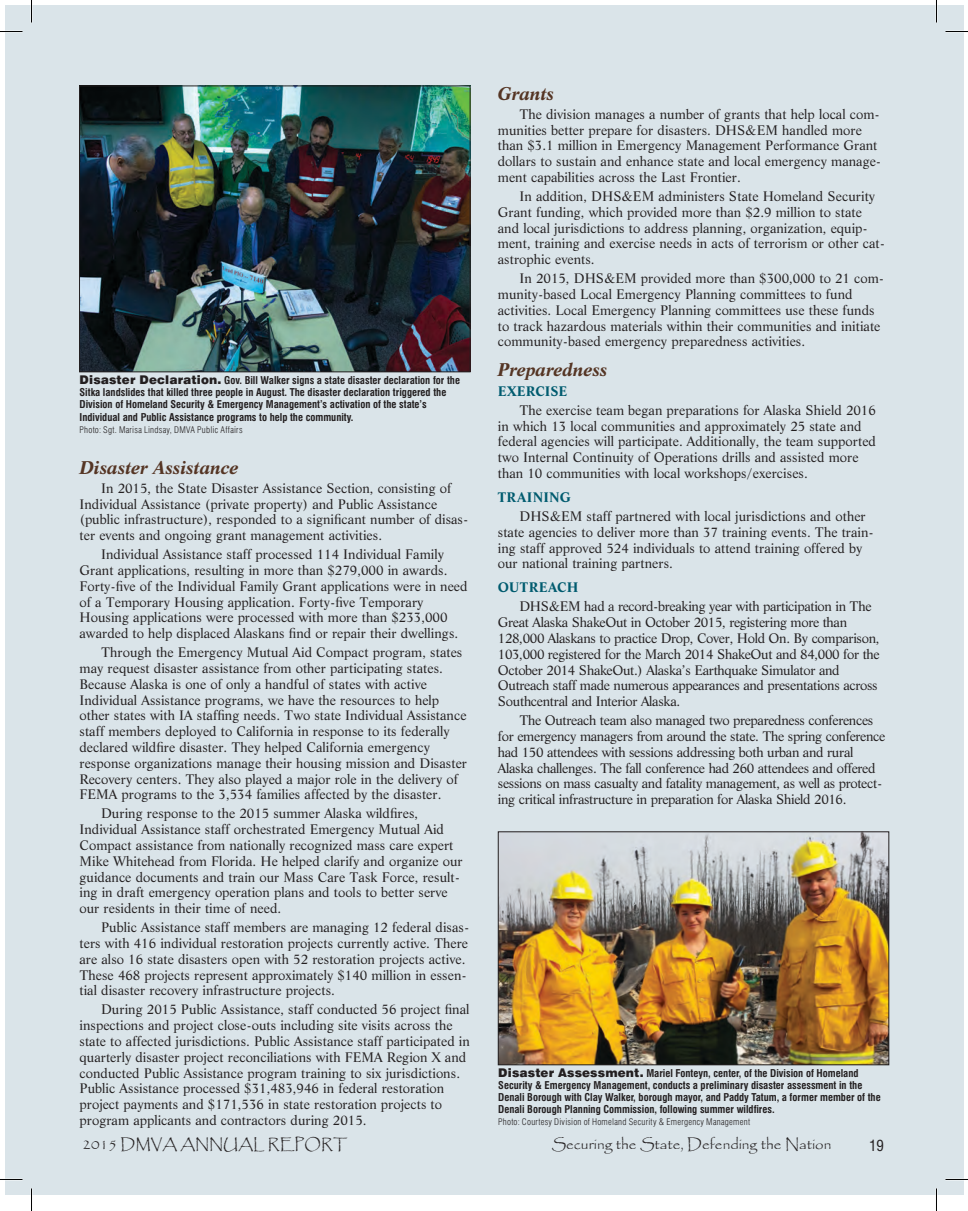
<style>
.page{position:relative;width:968px;height:1211px;background:#fff}
.page>*{position:absolute;margin:0;border:0;box-sizing:border-box;transform-origin:0 0}
.t1{font:italic 700 18px "Life BT";letter-spacing:-.01em;color:#553524}
.t2{font:15px "Papyrus";color:#231f20}
.t3{font:condensed 15px "Swiss 721 BT";color:#231f20}
.t4{font:13.5px/15.8px "Life BT";color:#231f20}
.t5{font:13.5px/15.8px "Life BT";letter-spacing:-.025em;color:#231f20}
.t6{font:700 13.5px "Life BT";letter-spacing:.015em;color:#005b6f}
.t7{font:700 13.5px "Life BT";letter-spacing:-.005em;color:#005b6f}
._3_Cutline{font:700 condensed 10.5px/12px "Swiss 721 BT";color:#231f20}
._3_Cutline-2{font:300 condensed 9px "Swiss 721 BT";letter-spacing:.03em;color:#231f20}
.s1{font-weight:900;font-stretch:normal;font-size:12px}
</style>
<div class="page">
<div style="left:4px;top:5px;width:959px;height:1189px;background:#dae4e9"></div>
<img style="left:81px;top:88px;width:387px;height:282px">
<div style="left:79px;top:86px;width:391px;height:286px;border:1px solid #231f20"></div>
<img style="left:500px;top:833px;width:387px;height:230px">
<div style="left:498px;top:831px;width:391px;height:234px;border:1px solid #231f20"></div>
<hr style="left:0;top:1178px;width:22px;height:2px;background:#fff">
<hr style="left:945px;top:1178px;width:23px;height:2px;background:#fff">
<hr style="left:935px;top:0;width:2px;height:22px;background:#fff">
<hr style="left:935px;top:1188px;width:2px;height:22px;background:#fff">
<svg style="left:0;top:31px;width:22px;height:1px"></svg>
<svg style="left:945px;top:31px;width:23px;height:1px"></svg>
<svg style="left:0;top:1179px;width:22px;height:1px"></svg>
<svg style="left:945px;top:1179px;width:23px;height:1px"></svg>
<svg style="left:31px;top:0;width:1px;height:22px"></svg>
<svg style="left:31px;top:1188px;width:1px;height:22px"></svg>
<svg style="left:936px;top:0;width:1px;height:22px"></svg>
<svg style="left:936px;top:1188px;width:1px;height:22px"></svg>
<p class="_3_Cutline" style="left:79px;top:375px;width:382px"><span class="s1">Disaster Declaration.</span> Gov. Bill Walker signs a state disaster declaration for the Sitka landslides that killed three people in August. The disaster declaration triggered the Division of Homeland Security &amp; Emergency Management’s activation of the state’s Individual and Public Assistance programs to help the community.</p>
<p class="_3_Cutline-2" style="left:79px;top:424px;width:164px">Photo: Sgt. Marisa Lindsay, DMVA Public Affairs</p>
<p class="t1" style="left:79px;top:455px;width:161px">Disaster Assistance</p>
<p class="t4" style="left:79px;top:479px;width:390px;text-indent:22px">In 2015, the State Disaster Assistance Section, consisting of Individual Assistance (private property) and Public Assistance (public infrastructure), responded to a significant number of disas&shy;ter events and ongoing grant management activities.</p>
<p class="t4" style="left:79px;top:546px;width:389px;text-indent:22px">Individual Assistance staff processed 114 Individual Family Grant applications, resulting in more than $279,000 in awards.<br>Forty-five of the Individual Family Grant applications were in need of a Temporary Housing application. Forty-five Temporary Housing applications were processed with more than $233,000 awarded to help displaced Alaskans find or repair their dwellings.</p>
<p class="t4" style="left:79px;top:644px;width:389px;text-indent:22px">Through the Emergency Mutual Aid Compact program, states may request disaster assistance from other participating states.<br>Because Alaska is one of only a handful of states with active Individual Assistance programs, we have the resources to help other states with IA staffing needs. Two state Individual Assistance staff members deployed to California in response to its federally declared wildfire disaster. They helped California emergency response organizations manage their housing mission and Disaster Recovery centers. They also played a major role in the delivery of FEMA programs to the 3,534 families affected by the disaster.</p>
<p class="t4" style="left:79px;top:805px;width:385px;text-indent:22px">During response to the 2015 summer Alaska wildfires, Individual Assistance staff orchestrated Emergency Mutual Aid Compact assistance from nationally recognized mass care expert Mike Whitehead from Florida. He helped clarify and organize our guidance documents and train our Mass Care Task Force, result&shy;ing in draft emergency operation plans and tools to better serve our residents in their time of need.</p>
<p class="t4" style="left:79px;top:919px;width:391px;text-indent:22px">Public Assistance staff members are managing 12 federal disas&shy;ters with 416 individual restoration projects currently active. There are also 16 state disasters open with 52 restoration projects active.<br>These 468 projects represent approximately $140 million in essen&shy;tial disaster recovery infrastructure projects.</p>
<p class="t4" style="left:79px;top:1001px;width:392px;text-indent:22px">During 2015 Public Assistance, staff conducted 56 project final inspections and project close-outs including site visits across the state to affected jurisdictions. Public Assistance staff participated in quarterly disaster project reconciliations with FEMA Region X and conducted Public Assistance program training to six jurisdictions.<br>Public Assistance processed $31,483,946 in federal restoration project payments and $171,536 in state restoration projects to program applicants and contractors during 2015.</p>
<p class="t1" style="left:498px;top:81px;width:58px">Grants</p>
<p class="t4" style="left:498px;top:106px;width:385px;text-indent:22px">The division manages a number of grants that help local com&shy;munities better prepare for disasters. DHS&amp;EM handled more than $3.1 million in Emergency Management Performance Grant dollars to sustain and enhance state and local emergency manage&shy;ment capabilities across the Last Frontier.</p>
<p class="t4" style="left:498px;top:188px;width:388px;text-indent:22px">In addition, DHS&amp;EM administers State Homeland Security Grant funding, which provided more than $2.9 million to state and local jurisdictions to address planning, organization, equip&shy;ment, training and exercise needs in acts of terrorism or other cat&shy;astrophic events.</p>
<p class="t4" style="left:498px;top:270px;width:388px;text-indent:22px">In 2015, DHS&amp;EM provided more than $300,000 to 21 com&shy;munity-based Local Emergency Planning committees to fund activities. Local Emergency Planning committees use these funds to track hazardous materials within their communities and initiate community-based emergency preparedness activities.</p>
<p class="t1" style="left:498px;top:357px;width:111px">Preparedness</p>
<p class="t7" style="left:498px;top:382px;width:71px">EXERCISE</p>
<p class="t4" style="left:498px;top:401px;width:379px;text-indent:22px">The exercise team began preparations for Alaska Shield 2016 in which 13 local communities and approximately 25 state and federal agencies will participate. Additionally, the team supported two Internal Continuity of Operations drills and assisted more than 10 communities with local workshops/exercises.</p>
<p class="t6" style="left:498px;top:488px;width:75px">TRAINING</p>
<p class="t4" style="left:498px;top:508px;width:377px;text-indent:22px">DHS&amp;EM staff partnered with local jurisdictions and other state agencies to deliver more than 37 training events. The train&shy;ing staff approved 524 individuals to attend training offered by our national training partners.</p>
<p class="t6" style="left:498px;top:578px;width:82px">OUTREACH</p>
<p class="t5" style="left:498px;top:598px;width:383px;text-indent:22px">DHS&amp;EM had a record-breaking year with participation in The Great Alaska ShakeOut in October 2015, registering more than 128,000 Alaskans to practice Drop, Cover, Hold On. By comparison, 103,000 registered for the March 2014 ShakeOut and 84,000 for the October 2014 ShakeOut.) Alaska’s Earthquake Simulator and Outreach staff made numerous appearances and presentations across Southcentral and Interior Alaska.</p>
<p class="t5" style="left:498px;top:712px;width:389px;text-indent:22px">The Outreach team also managed two preparedness conferences for emergency managers from around the state. The spring conference had 150 attendees with sessions addressing both urban and rural Alaska challenges. The fall conference had 260 attendees and offered sessions on mass casualty and fatality management, as well as protect&shy;ing critical infrastructure in preparation for Alaska Shield 2016.</p>
<p class="_3_Cutline" style="left:498px;top:1067px;width:384px"><span class="s1">Disaster Assessment.</span> Mariel Fonteyn, center, of the Division of Homeland Security &amp; Emergency Management, conducts a preliminary disaster assessment in the Denali Borough with Clay Walker, borough mayor, and Paddy Tatum, a former member of the Denali Borough Planning Commission, following summer wildfires.</p>
<p class="_3_Cutline-2" style="left:498px;top:1116px;width:253px">Photo: Courtesy Division of Homeland Security &amp; Emergency Management</p>
<p class="t2" style="left:82px;top:1135px;width:266px">2015 DMVA ANNUAL REPORT</p>
<p class="t2" style="left:551px;top:1135px;width:281px">Securing the State, Defending the Nation</p>
<p class="t3" style="left:869px;top:1136px;width:16px">19</p>
</div>
